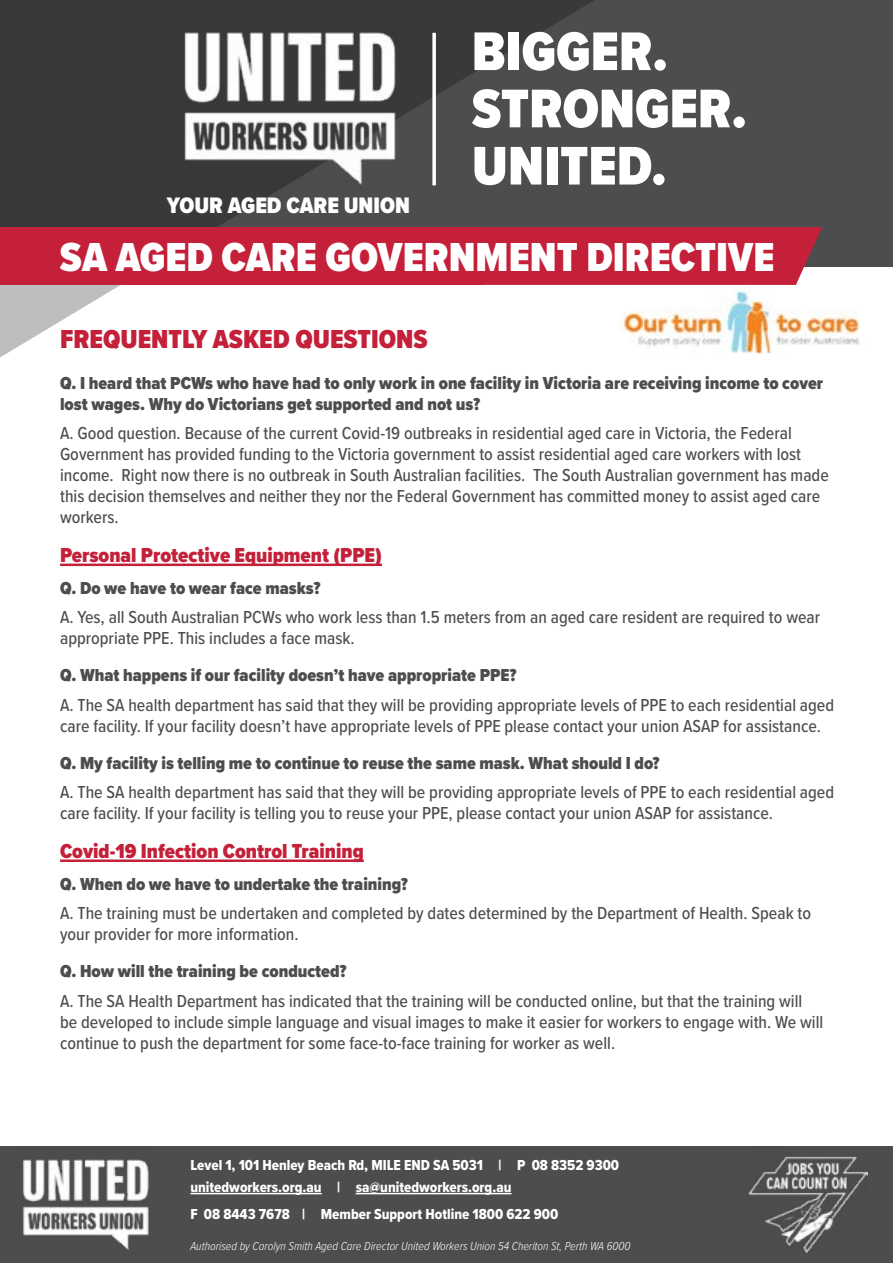
<style>
.page{position:relative;width:893px;height:1263px;background:#fff}
.page>*{position:absolute;margin:0;border:0;box-sizing:border-box;transform-origin:0 0}
.t1{font:900 56.4px/57.2px "Proxima Nova Cond";color:#fff}
.t2{font:900 42px "Proxima Nova Cond";color:#fff}
.t3{font:900 27px "Proxima Nova Cond";color:#c5203a}
.t4{font:900 23.25px "Proxima Nova Cond";color:#fff}
.t5{font:900 21px "Proxima Nova Cond";color:#c5203a}
.t6{font:500 18px/21px "Proxima Nova Cond";color:#4d4d4f}
.t7{font:900 18px/21px "Proxima Nova Cond";color:#4d4d4f}
.t8{font:15px/21.6px "Proxima Nova Cond Extrabld";color:#fff}
.t9{font:italic 300 12px "Proxima Nova Cond";color:#fff}
</style>
<div class="page">
<div style="left:0;top:1147px;width:893px;height:116px;background:#4d4d4f"></div>
<div style="left:0;top:0;width:893px;height:266px;background:#4d4d4f"></div>
<hr style="left:190px;top:1193px;width:132px;height:1px;background:#fff">
<hr style="left:356px;top:1193px;width:155px;height:1px;background:#fff">
<img style="left:23px;top:1159px;width:126px;height:91px">
<img style="left:748px;top:1156px;width:120px;height:97px">
<svg style="left:0;top:0;width:594px;height:358px"></svg>
<svg style="left:432px;top:33px;width:4px;height:152px"></svg>
<img style="left:171px;top:12px;width:237px;height:184px">
<hr style="left:60px;top:564px;width:322px;height:2px;background:#c5203a">
<hr style="left:60px;top:859px;width:304px;height:3px;background:#c5203a">
<div style="left:483px;top:227px;width:339px;height:58px;background:#c5203a"></div>
<div style="left:0;top:227px;width:483px;height:58px;background:#c5203a"></div>
<img style="left:620px;top:290px;width:240px;height:63px">
<p class="t4" style="left:167px;top:188px;width:244px">YOUR AGED CARE UNION</p>
<h1 class="t1" style="left:472px;top:22px;width:277px">BIGGER.<br>STRONGER.<br>UNITED.</h1>
<h2 class="t2" style="left:60px;top:226px;width:716px">SA AGED CARE GOVERNMENT DIRECTIVE</h2>
<h3 class="t3" style="left:60px;top:319px;width:369px">FREQUENTLY ASKED QUESTIONS</h3>
<p class="t7" style="left:60px;top:372px;width:765px">Q. I heard that PCWs who have had to only work in one facility in Victoria are receiving income to cover lost wages. Why do Victorians get supported and not us?</p>
<p class="t6" style="left:60px;top:422px;width:770px">A. Good question. Because of the current Covid-19 outbreaks in residential aged care in Victoria, the Federal Government has provided funding to the Victoria government to assist residential aged care workers with lost income. Right now there is no outbreak in South Australian facilities. The South Australian government has made this decision themselves and neither they nor the Federal Government has committed money to assist aged care workers.</p>
<p class="t5" style="left:60px;top:540px;width:323px">Personal Protective Equipment (PPE)</p>
<p class="t7" style="left:60px;top:577px;width:262px">Q. Do we have to wear face masks?</p>
<p class="t6" style="left:60px;top:606px;width:762px">A. Yes, all South Australian PCWs who work less than 1.5 meters from an aged care resident are required to wear appropriate PPE. This includes a face mask.</p>
<p class="t7" style="left:60px;top:665px;width:458px">Q. What happens if our facility doesn’t have appropriate PPE?</p>
<p class="t6" style="left:60px;top:694px;width:776px">A. The SA health department has said that they will be providing appropriate levels of PPE to each residential aged care facility. If your facility doesn’t have appropriate levels of PPE please contact your union ASAP for assistance.</p>
<p class="t7" style="left:60px;top:752px;width:601px">Q. My facility is telling me to continue to reuse the same mask. What should I do?</p>
<p class="t6" style="left:60px;top:781px;width:776px">A. The SA health department has said that they will be providing appropriate levels of PPE to each residential aged care facility. If your facility is telling you to reuse your PPE, please contact your union ASAP for assistance.</p>
<p class="t5" style="left:60px;top:836px;width:305px">Covid-19 Infection Control Training</p>
<p class="t7" style="left:60px;top:873px;width:349px">Q. When do we have to undertake the training?</p>
<p class="t6" style="left:60px;top:902px;width:753px">A. The training must be undertaken and completed by dates determined by the Department of Health. Speak to your provider for more information.</p>
<p class="t7" style="left:60px;top:960px;width:288px">Q. How will the training be conducted?</p>
<p class="t6" style="left:60px;top:989px;width:765px">A. The SA Health Department has indicated that the training will be conducted online, but that the training will be developed to include simple language and visual images to make it easier for workers to engage with. We will continue to push the department for some face-to-face training for worker as well.</p>
<p class="t8" style="left:190px;top:1154px;width:430px">Level 1, 101 Henley Beach Rd, MILE END SA 5031 | P 08 8352 9300 unitedworkers.org.au | sa@unitedworkers.org.au</p>
<p class="t8" style="left:190px;top:1203px;width:369px">F 08 8443 7678 | Member Support Hotline 1800 622 900</p>
<p class="t9" style="left:190px;top:1237px;width:442px">Authorised by Carolyn Smith Aged Care Director United Workers Union 54 Cheriton St, Perth WA 6000</p>
</div>
